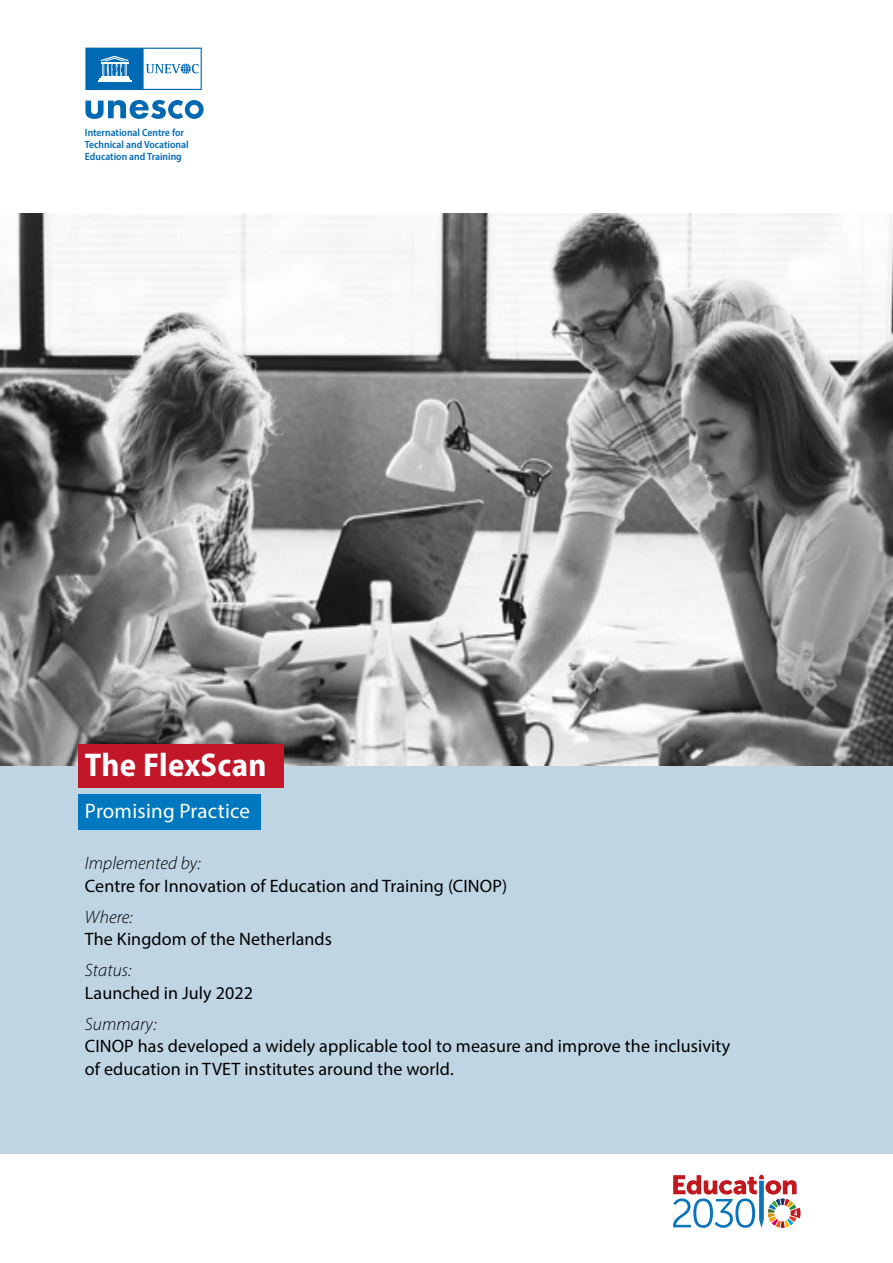
<style>
.page{position:relative;width:893px;height:1263px;background:#fff}
.page>*{position:absolute;margin:0;border:0;box-sizing:border-box;transform-origin:0 0}
.t1{font:700 semi-condensed 33px "Myriad Pro";letter-spacing:.01em;color:#fff}
.t2{font:21px "Myriad Pro";letter-spacing:.01em;color:#fff}
.t3{font:18px/22.5px "Myriad Pro";letter-spacing:.005em;color:#000}
.t4{font:italic 300 18px "Myriad Pro";letter-spacing:.005em;color:#000}
.t5{font:600 semi-condensed 10.5px/12.1px "Myriad Pro";color:#0069b4}
</style>
<div class="page">
<div style="left:0;top:592px;width:893px;height:561px;background:#bfd5e3"></div>
<img style="left:0;top:214px;width:893px;height:552px">
<div style="left:79px;top:744px;width:205px;height:44px;background:#c11728"></div>
<div style="left:79px;top:794px;width:182px;height:36px;background:#0078bf"></div>
<svg style="left:85px;top:100px;width:119px;height:19px"></svg>
<svg style="left:85px;top:48px;width:117px;height:42px"></svg>
<svg style="left:673px;top:1175px;width:127px;height:53px"></svg>
<p class="t5" style="left:85px;top:126px;width:105px">International Centre for<br>Technical and Vocational<br>Education and Training</p>
<h1 class="t1" style="left:85px;top:743px;width:183px">The FlexScan</h1>
<p class="t2" style="left:85px;top:798px;width:167px">Promising Practice</p>
<p class="t4" style="left:85px;top:852px;width:117px">Implemented by:</p>
<p class="t3" style="left:85px;top:874px;width:424px">Centre for Innovation of Education and Training (CINOP)</p>
<p class="t4" style="left:85px;top:906px;width:49px">Where:</p>
<p class="t3" style="left:85px;top:928px;width:249px">The Kingdom of the Netherlands</p>
<p class="t4" style="left:85px;top:959px;width:48px">Status:</p>
<p class="t3" style="left:85px;top:981px;width:169px">Launched in July 2022</p>
<p class="t4" style="left:85px;top:1013px;width:73px">Summary:</p>
<p class="t3" style="left:85px;top:1035px;width:647px">CINOP has developed a widely applicable tool to measure and improve the inclusivity of education in TVET institutes around the world.</p>
</div>
